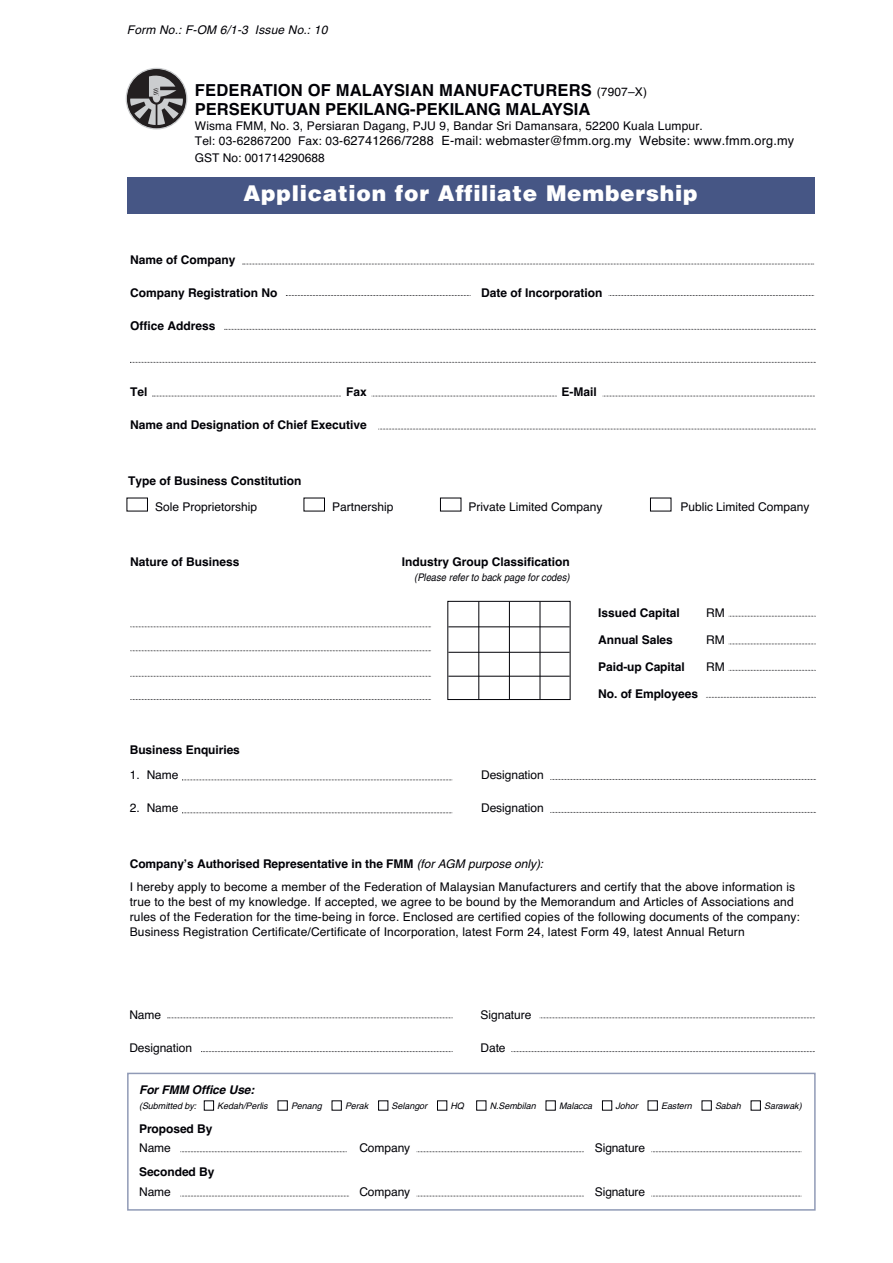
<style>
.page{position:relative;width:893px;height:1263px;background:#fff}
.page>*{position:absolute;margin:0;border:0;box-sizing:border-box;transform-origin:0 0}
.t1{font:900 21.75px "Helvetica";letter-spacing:.035em;color:#fff}
.t2{font:700 16.5px/19.5px "Helvetica";color:#000006}
.t3{font:12.75px "Helvetica";letter-spacing:.015em;color:#000006}
.t4{font:12px/15px "Helvetica";letter-spacing:.01em;color:#000006}
.t5{font:700 12px "Helvetica";color:#000006}
.t6{font:italic 12px "Helvetica";color:#000006}
.t7{font:italic 700 12px "Helvetica";color:#000006}
.t8{font:italic 10.5px "Helvetica";color:#000006;scale:.9 1}
.t9{font:italic 9px "Helvetica";color:#000006}
.s1{font-weight:400;font-size:12px}
.s2{font-size:12px}
.s3{font-weight:700}
.s4{font-style:italic}
.s5{color:#fff}
</style>
<div class="page">
<div style="left:447px;top:601px;width:123px;height:99px;border:1px solid #000006"></div>
<svg style="left:729px;top:616px;width:87px;height:1px"></svg>
<svg style="left:729px;top:644px;width:87px;height:1px"></svg>
<svg style="left:729px;top:670px;width:87px;height:1px"></svg>
<svg style="left:706px;top:697px;width:110px;height:1px"></svg>
<svg style="left:130px;top:626px;width:301px;height:1px"></svg>
<svg style="left:130px;top:650px;width:301px;height:1px"></svg>
<svg style="left:130px;top:676px;width:301px;height:1px"></svg>
<svg style="left:130px;top:699px;width:301px;height:1px"></svg>
<hr style="left:448px;top:626px;width:122px;height:1px;background:#000006">
<hr style="left:448px;top:652px;width:122px;height:1px;background:#000006">
<hr style="left:448px;top:676px;width:122px;height:1px;background:#000006">
<hr style="left:478px;top:601px;width:1px;height:98px;background:#000006">
<hr style="left:509px;top:601px;width:1px;height:98px;background:#000006">
<hr style="left:540px;top:601px;width:1px;height:98px;background:#000006">
<div style="left:127px;top:177px;width:687px;height:36px;background:#465685"></div>
<svg style="left:225px;top:329px;width:591px;height:1px"></svg>
<svg style="left:609px;top:295px;width:205px;height:1px"></svg>
<svg style="left:286px;top:295px;width:185px;height:1px"></svg>
<svg style="left:243px;top:264px;width:571px;height:1px"></svg>
<svg style="left:130px;top:362px;width:686px;height:1px"></svg>
<svg style="left:378px;top:429px;width:438px;height:1px"></svg>
<svg style="left:153px;top:396px;width:188px;height:1px"></svg>
<svg style="left:372px;top:396px;width:185px;height:1px"></svg>
<svg style="left:603px;top:396px;width:212px;height:1px"></svg>
<svg style="left:126px;top:68px;width:61px;height:61px"></svg>
<div style="left:126px;top:68px;width:61px;height:62px;border:1px solid #cbcdcf;border-radius:50%"></div>
<div style="left:128px;top:70px;width:57px;height:58px;background:#231f20;border-radius:50%"></div>
<svg style="left:130px;top:71px;width:53px;height:54px"></svg>
<svg style="left:126px;top:498px;width:545px;height:13px"></svg>
<svg style="left:182px;top:779px;width:271px;height:1px"></svg>
<svg style="left:550px;top:779px;width:266px;height:1px"></svg>
<svg style="left:182px;top:812px;width:271px;height:1px"></svg>
<svg style="left:550px;top:812px;width:266px;height:1px"></svg>
<svg style="left:168px;top:1017px;width:285px;height:1px"></svg>
<svg style="left:201px;top:1051px;width:252px;height:1px"></svg>
<svg style="left:511px;top:1051px;width:304px;height:1px"></svg>
<svg style="left:540px;top:1017px;width:275px;height:1px"></svg>
<div style="left:127px;top:1073px;width:689px;height:137px;border:2px solid #909ab6"></div>
<svg style="left:180px;top:1151px;width:167px;height:1px"></svg>
<svg style="left:417px;top:1151px;width:167px;height:1px"></svg>
<svg style="left:651px;top:1151px;width:151px;height:1px"></svg>
<svg style="left:180px;top:1196px;width:169px;height:1px"></svg>
<svg style="left:417px;top:1196px;width:167px;height:1px"></svg>
<svg style="left:651px;top:1196px;width:151px;height:1px"></svg>
<p class="t6" style="left:127px;top:25px;width:204px">Form No.: F-OM 6/1-3 Issue No.: 10</p>
<h2 class="t2" style="left:195px;top:82px;width:454px">FEDERATION OF MALAYSIAN MANUFACTURERS <span class="s1">(7907–X)<br></span>PERSEKUTUAN PEKILANG-PEKILANG MALAYSIA</h2>
<p class="t4" style="left:195px;top:120px;width:509px">Wisma FMM, No. 3, Persiaran Dagang, PJU 9, Bandar Sri Damansara, 52200 Kuala Lumpur.</p>
<p class="t3" style="left:195px;top:136px;width:601px"><span class="s2">Tel: 03-62867200 Fax: 03-</span>62741266/7288 E-mail: webmaster@fmm.org.my Website: www.fmm.org.my</p>
<p class="t4" style="left:195px;top:151px;width:132px">GST No: 001714290688</p>
<h1 class="t1" style="left:244px;top:183px;width:455px">Application for Affiliate Membership</h1>
<p class="t5" style="left:130px;top:255px;width:107px">Name of Company</p>
<p class="t5" style="left:130px;top:288px;width:149px">Company Registration No</p>
<p class="t5" style="left:481px;top:288px;width:123px">Date of Incorporation</p>
<p class="t5" style="left:130px;top:321px;width:87px">Office Address</p>
<p class="t5" style="left:130px;top:387px;width:19px">Tel</p>
<p class="t5" style="left:346px;top:387px;width:22px">Fax</p>
<p class="t5" style="left:562px;top:387px;width:37px">E-Mail</p>
<p class="t5" style="left:130px;top:420px;width:238px">Name and Designation of Chief Executive</p>
<p class="t5" style="left:128px;top:477px;width:175px">Type of Business Constitution</p>
<p class="t4" style="left:155px;top:500px;width:104px">Sole Proprietorship</p>
<p class="t4" style="left:332px;top:500px;width:63px">Partnership</p>
<p class="t4" style="left:469px;top:500px;width:136px">Private Limited Company</p>
<p class="t4" style="left:680px;top:500px;width:131px">Public Limited Company</p>
<p class="t5" style="left:130px;top:558px;width:111px">Nature of Business</p>
<p class="t5" style="left:402px;top:558px;width:170px">Industry Group Classification</p>
<p class="t8" style="left:414px;top:573px;width:176px">(Please refer to back page for codes)</p>
<p class="t5" style="left:130px;top:745px;width:112px">Business Enquiries</p>
<p class="t4" style="left:130px;top:769px;width:50px">1. Name</p>
<p class="t4" style="left:481px;top:769px;width:64px">Designation</p>
<p class="t4" style="left:130px;top:802px;width:50px">2. Name</p>
<p class="t4" style="left:481px;top:802px;width:64px">Designation</p>
<p class="t5" style="left:598px;top:608px;width:83px">Issued Capital</p>
<p class="t4" style="left:706px;top:606px;width:20px">RM</p>
<p class="t5" style="left:598px;top:635px;width:76px">Annual Sales</p>
<p class="t4" style="left:706px;top:633px;width:20px">RM</p>
<p class="t5" style="left:598px;top:662px;width:88px">Paid-up Capital</p>
<p class="t4" style="left:706px;top:660px;width:20px">RM</p>
<p class="t5" style="left:598px;top:689px;width:101px">No. of Employees</p>
<p class="t4" style="left:130px;top:854px;width:667px;line-height:22.5px"><span class="s3">Company’s Authorised Representative in the FMM</span> <span class="s4">(for AGM purpose only):<br></span>I hereby apply to become a member of the Federation of Malaysian Manufacturers and certify that the above information is</p>
<p class="t4" style="left:130px;top:895px;width:672px">true to the best of my knowledge. If accepted, we agree to be bound by the Memorandum and Articles of Associations and rules of the Federation for the time-being in force. Enclosed are certified copies of the following documents of the company:<br>Business Registration Certificate/Certificate of Incorporation, latest Form 24, latest Form 49, latest Annual Return</p>
<p class="t4" style="left:129px;top:1008px;width:33px">Name</p>
<p class="t4" style="left:481px;top:1008px;width:52px">Signature</p>
<p class="t4" style="left:129px;top:1041px;width:64px">Designation</p>
<p class="t4" style="left:480px;top:1041px;width:27px">Date</p>
<p class="t7" style="left:139px;top:1085px;width:119px">For FMM Office Use:</p>
<p class="t9" style="left:139px;top:1102px;width:666px">(Submitted by: <span class="s5">■</span> Kedah/Perlis <span class="s5">■</span> Penang <span class="s5">■</span> Perak <span class="s5">■</span> Selangor <span class="s5">■</span> HQ <span class="s5">■</span> N.Sembilan <span class="s5">■</span> Malacca <span class="s5">■</span> Johor <span class="s5">■</span> Eastern <span class="s5">■</span> Sabah <span class="s5">■</span> Sarawak)</p>
<p class="t5" style="left:139px;top:1124px;width:75px">Proposed By</p>
<p class="t4" style="left:139px;top:1142px;width:33px">Name</p>
<p class="t4" style="left:359px;top:1142px;width:52px">Company</p>
<p class="t4" style="left:595px;top:1142px;width:52px">Signature</p>
<p class="t5" style="left:139px;top:1167px;width:77px">Seconded By</p>
<p class="t4" style="left:139px;top:1185px;width:33px">Name</p>
<p class="t4" style="left:359px;top:1185px;width:52px">Company</p>
<p class="t4" style="left:595px;top:1185px;width:52px">Signature</p>
</div>
